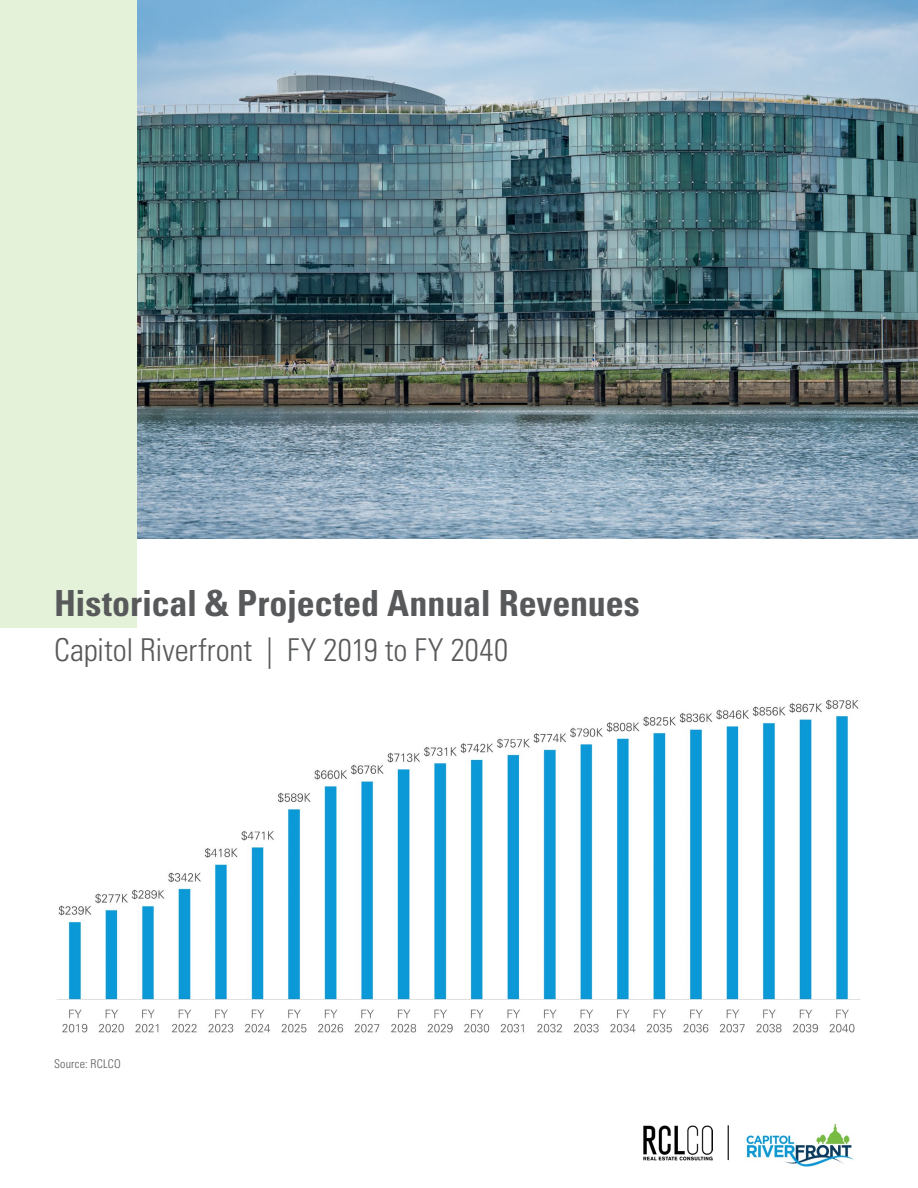
<style>
.page{position:relative;width:918px;height:1188px;background:#fff}
.page>*{position:absolute;margin:0;border:0;box-sizing:border-box;transform-origin:0 0}
.t1{font:700 condensed 36px "Univers";letter-spacing:-.005em;color:#58595b}
.t2{font:300 condensed 31.5px "Univers";color:#58595b}
.t3{font:300 condensed 12px "Univers";letter-spacing:.02em;color:#58595b}
</style>
<div class="page">
<img style="left:643px;top:1125px;width:70px;height:35px">
<hr style="left:728px;top:1125px;width:1px;height:35px;background:#000">
<img style="left:746px;top:1123px;width:109px;height:44px">
<img style="left:137px;top:0;width:781px;height:539px">
<div style="left:0;top:0;width:137px;height:627px;background:#e4f2da"></div>
<img style="left:56px;top:699px;width:805px;height:334px">
<p class="t1" style="left:54px;top:581px;width:587px">Historical &amp; Projected Annual Revenues</p>
<p class="t2" style="left:54px;top:631px;width:456px">Capitol Riverfront | FY 2019 to FY 2040</p>
<p class="t3" style="left:54px;top:1056px;width:68px">Source: RCLCO</p>
</div>
